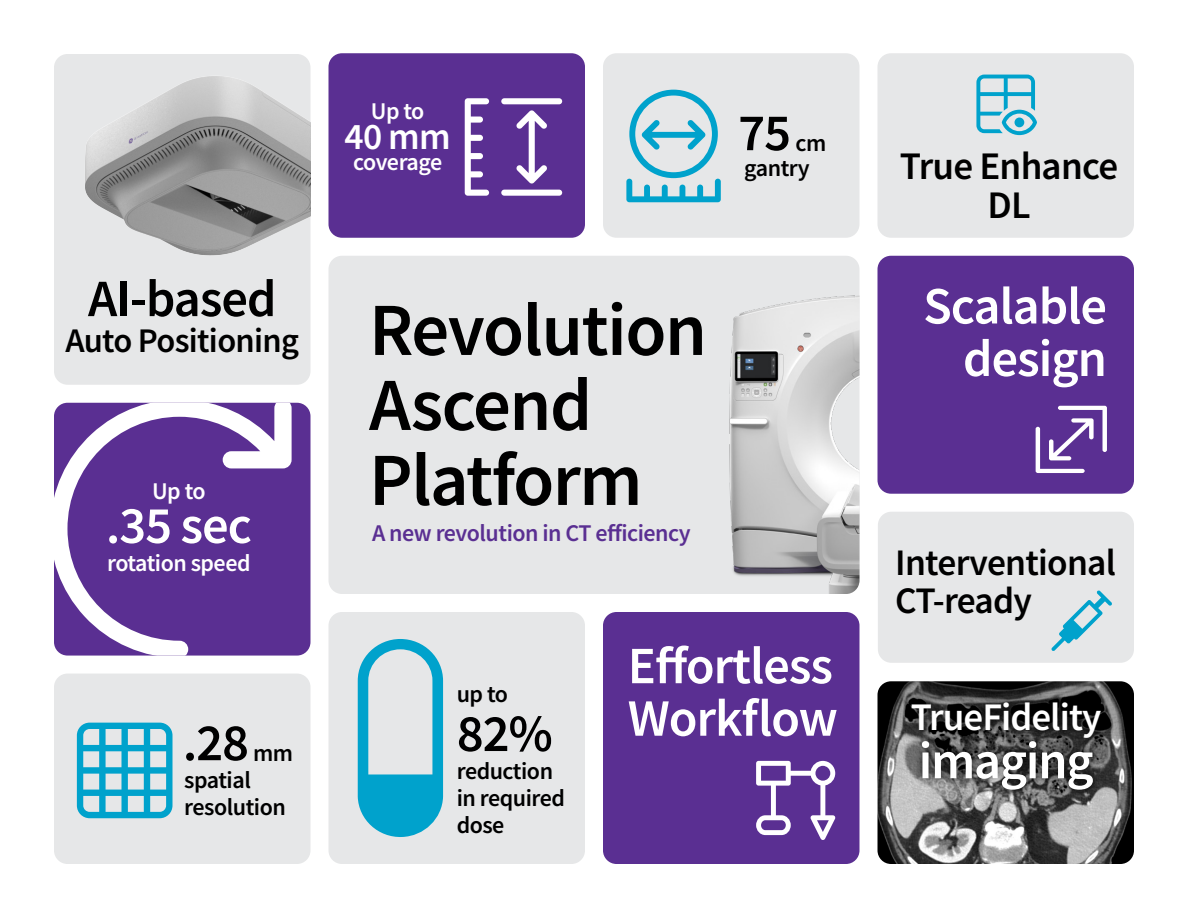
<style>
.page{position:relative;width:1188px;height:918px;background:#fff}
.page>*{position:absolute;margin:0;border:0;box-sizing:border-box;transform-origin:0 0}
.Headline_45{font:600 75px/75px "Source Sans Pro";letter-spacing:-.02em;color:#000}
.Headline_35{font:600 52.5px/52.5px "Source Sans Pro";letter-spacing:-.02em;color:#fff;text-align:right}
.Headline_35-2{font:600 52.5px "Source Sans Pro";letter-spacing:-.02em;color:#000}
.Headline_35-3{font:600 39px "Source Sans Pro";letter-spacing:-.02em;color:#000}
.Headline_35-4{font:600 39px "Source Sans Pro";letter-spacing:-.025em;color:#fff}
.Headline_35-5{font:600 37.5px "Source Sans Pro";color:#fff}
.Headline_35-6{font:600 37.35px "Source Sans Pro";letter-spacing:-.02em;color:#000}
.Headline_35-7{font:600 34.5px "Source Sans Pro";letter-spacing:-.02em;color:#000}
.Subheadline{font:600 24px/27px "Source Sans Pro";letter-spacing:-.02em;color:#000}
.Subheadline-2{font:600 24px "Source Sans Pro";letter-spacing:-.025em;color:#fff}
.Subheadline-3{font:600 24px "Source Sans Pro";letter-spacing:-.02em;color:#5a2f92}
</style>
<div class="page">
<div style="left:603px;top:53px;width:257px;height:185px;background:#e6e7e8;border-radius:14px"></div>
<svg style="left:626px;top:90px;width:95px;height:112px"></svg>
<img style="left:878px;top:681px;width:256px;height:183px">
<div style="left:54px;top:403px;width:256px;height:253px;background:#5a2f92;border-radius:14px"></div>
<svg style="left:54px;top:403px;width:238px;height:253px"></svg>
<div style="left:54px;top:54px;width:256px;height:331px;background:#e6e7e8;border-radius:14px"></div>
<img style="left:85px;top:76px;width:225px;height:180px">
<div style="left:878px;top:256px;width:256px;height:238px;background:#5a2f92;border-radius:14px"></div>
<div style="left:54px;top:674px;width:256px;height:190px;background:#e6e7e8;border-radius:14px"></div>
<div style="left:878px;top:53px;width:256px;height:185px;background:#e6e7e8;border-radius:14px"></div>
<div style="left:878px;top:512px;width:256px;height:151px;background:#e6e7e8;border-radius:14px"></div>
<div style="left:328px;top:53px;width:257px;height:185px;background:#5a2f92;border-radius:14px"></div>
<div style="left:328px;top:612px;width:257px;height:252px;background:#e6e7e8;border-radius:14px"></div>
<div style="left:603px;top:612px;width:257px;height:252px;background:#5a2f92;border-radius:14px"></div>
<div style="left:328px;top:256px;width:532px;height:338px;background:#e6e7e8;border-radius:14px"></div>
<div style="left:904px;top:695px;width:204px;height:103px;background:#000;opacity:.9"></div>
<svg style="left:1036px;top:406px;width:71px;height:67px"></svg>
<svg style="left:77px;top:723px;width:95px;height:95px"></svg>
<svg style="left:465px;top:98px;width:97px;height:98px"></svg>
<svg style="left:358px;top:639px;width:85px;height:198px"></svg>
<svg style="left:976px;top:75px;width:61px;height:60px"></svg>
<svg style="left:756px;top:761px;width:79px;height:79px"></svg>
<svg style="left:1051px;top:590px;width:61px;height:61px"></svg>
<img style="left:729px;top:256px;width:131px;height:338px">
<p class="Headline_35-2" style="left:88px;top:264px;width:190px">AI-based</p>
<p class="Headline_35-7" style="left:65px;top:318px;width:235px">Auto Positioning</p>
<p class="Subheadline-2" style="left:152px;top:475px;width:55px">Up to</p>
<p class="Headline_35" style="left:106px;top:499px;width:148px">.35 sec</p>
<p class="Subheadline-2" style="left:107px;top:547px;width:145px">rotation speed</p>
<p class="Headline_35-2" style="left:183px;top:708px;width:68px">.28</p>
<p class="Subheadline" style="left:253px;top:739px;width:41px">mm</p>
<p class="Subheadline" style="left:184px;top:766px;width:103px">spatial resolution</p>
<p class="Subheadline-2" style="left:371px;top:95px;width:55px">Up to</p>
<p class="Headline_35-5" style="left:345px;top:112px;width:108px">40 mm</p>
<p class="Subheadline-2" style="left:353px;top:146px;width:91px">coverage</p>
<p class="Headline_35-2" style="left:738px;top:98px;width:54px">75</p>
<p class="Subheadline" style="left:796px;top:129px;width:32px">cm</p>
<p class="Subheadline" style="left:744px;top:154px;width:67px">gantry</p>
<p class="Headline_45" style="left:369px;top:292px;width:339px">Revolution<br>Ascend<br>Platform</p>
<p class="Subheadline-3" style="left:372px;top:517px;width:320px">A new revolution in CT efficiency</p>
<p class="Subheadline" style="left:457px;top:680px;width:53px">up to</p>
<p class="Headline_35-2" style="left:457px;top:699px;width:97px">82%</p>
<p class="Subheadline" style="left:457px;top:757px;width:98px">reduction</p>
<p class="Subheadline" style="left:457px;top:784px;width:110px">in required</p>
<p class="Subheadline" style="left:457px;top:811px;width:49px">dose</p>
<p class="Headline_35" style="left:628px;top:639px;width:212px;text-align:left">Effortless<br>Workflow</p>
<p class="Headline_35-3" style="left:900px;top:141px;width:220px">True Enhance</p>
<p class="Headline_35-3" style="left:987px;top:180px;width:45px">DL</p>
<p class="Headline_35" style="left:923px;top:279px;width:185px">Scalable design</p>
<p class="Headline_35-6" style="left:895px;top:538px;width:222px">Interventional</p>
<p class="Headline_35-6" style="left:895px;top:576px;width:138px">CT-ready</p>
<p class="Headline_35-4" style="left:911px;top:692px;width:192px">TrueFidelity</p>
<p class="Headline_35" style="left:919px;top:734px;width:176px">imaging</p>
</div>
